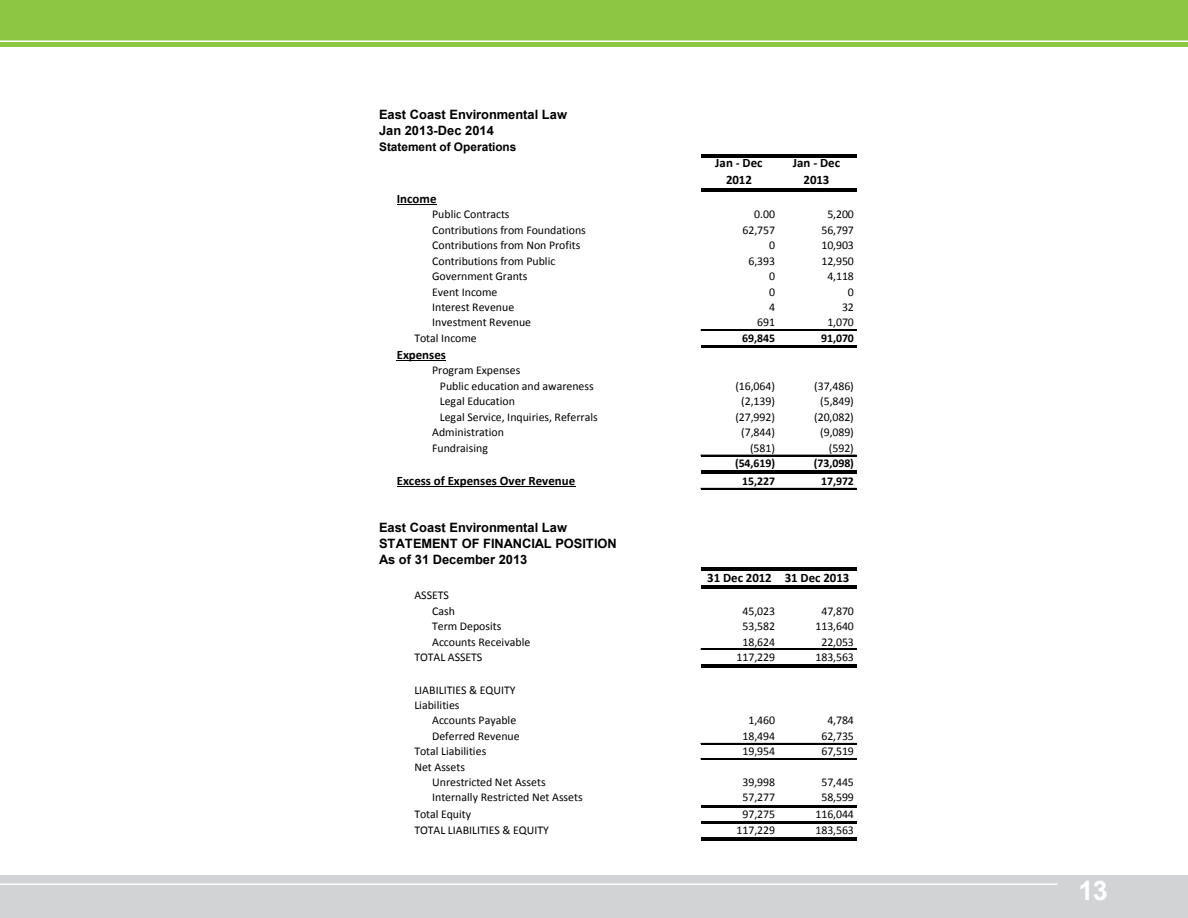
<style>
.page{position:relative;width:1188px;height:918px;background:#fff}
.page>*{position:absolute;margin:0;border:0;box-sizing:border-box;transform-origin:0 0}
.t1{font:700 27px "Arial";color:#fff}
.t2{font:700 12.9px/16px "Arial";letter-spacing:.005em;color:#000}
.t3{font:700 12.9px/16.8px "Calibri";color:#000;text-align:center}
.t4{font:11.85px/15.5px "Calibri";letter-spacing:-.005em;color:#000}
.t5{font:700 11.85px "Calibri";letter-spacing:-.005em;color:#000}
.t6{font:700 11.85px "Arial";color:#000}
</style>
<div class="page">
<div style="left:0;top:876px;width:1188px;height:42px;background:#d1d3d4"></div>
<hr style="left:0;top:883px;width:1058px;height:2px;background:#fff">
<div style="left:0;top:0;width:1188px;height:46px;background:#8cc642"></div>
<hr style="left:0;top:40px;width:1188px;height:2px;background:#fff">
<hr style="left:397px;top:204px;width:40px;height:1px;background:#000">
<hr style="left:397px;top:360px;width:49px;height:1px;background:#000">
<hr style="left:397px;top:486px;width:178px;height:1px;background:#000">
<hr style="left:701px;top:154px;width:155px;height:3px;background:#000">
<hr style="left:701px;top:188px;width:155px;height:3px;background:#000">
<hr style="left:701px;top:330px;width:155px;height:1px;background:#000">
<hr style="left:701px;top:345px;width:155px;height:3px;background:#000">
<hr style="left:701px;top:455px;width:155px;height:1px;background:#000">
<hr style="left:701px;top:470px;width:155px;height:1px;background:#000">
<hr style="left:701px;top:472px;width:155px;height:1px;background:#000">
<hr style="left:701px;top:488px;width:155px;height:1px;background:#000">
<hr style="left:701px;top:568px;width:155px;height:3px;background:#000">
<hr style="left:701px;top:585px;width:155px;height:3px;background:#000">
<hr style="left:701px;top:649px;width:155px;height:1px;background:#000">
<hr style="left:701px;top:664px;width:155px;height:1px;background:#000">
<hr style="left:701px;top:666px;width:155px;height:1px;background:#000">
<hr style="left:701px;top:743px;width:155px;height:1px;background:#000">
<hr style="left:701px;top:759px;width:155px;height:1px;background:#000">
<hr style="left:701px;top:805px;width:155px;height:2px;background:#000">
<hr style="left:701px;top:822px;width:155px;height:2px;background:#000">
<hr style="left:701px;top:837px;width:155px;height:1px;background:#000">
<hr style="left:701px;top:839px;width:155px;height:1px;background:#000">
<p class="t2" style="left:379px;top:106px;width:190px">East Coast Environmental Law<br>Jan 2013-Dec 2014</p>
<p class="t6" style="left:379px;top:139px;width:139px">Statement of Operations</p>
<p class="t3" style="left:715px;top:154px;width:49px">Jan - Dec<br>2012</p>
<p class="t3" style="left:793px;top:154px;width:49px">Jan - Dec<br>2013</p>
<p class="t3" style="left:397px;top:190px;width:41px">Income</p>
<p class="t4" style="left:432px;top:206px;width:79px">Public Contracts</p>
<p class="t4" style="left:754px;top:206px;width:22px">0.00</p>
<p class="t4" style="left:827px;top:206px;width:28px">5,200</p>
<p class="t4" style="left:432px;top:222px;width:155px">Contributions from Foundations</p>
<p class="t4" style="left:743px;top:222px;width:34px">62,757</p>
<p class="t4" style="left:821px;top:222px;width:34px">56,797</p>
<p class="t4" style="left:432px;top:237px;width:150px">Contributions from Non Profits</p>
<p class="t4" style="left:769px;top:237px;width:8px">0</p>
<p class="t4" style="left:821px;top:237px;width:34px">10,903</p>
<p class="t4" style="left:432px;top:253px;width:125px">Contributions from Public</p>
<p class="t4" style="left:749px;top:253px;width:28px">6,393</p>
<p class="t4" style="left:821px;top:253px;width:34px">12,950</p>
<p class="t4" style="left:432px;top:268px;width:97px">Government Grants</p>
<p class="t4" style="left:769px;top:268px;width:8px">0</p>
<p class="t4" style="left:827px;top:268px;width:28px">4,118</p>
<p class="t4" style="left:432px;top:284px;width:67px">Event Income</p>
<p class="t4" style="left:769px;top:284px;width:8px">0</p>
<p class="t4" style="left:848px;top:284px;width:8px">0</p>
<p class="t4" style="left:432px;top:299px;width:84px">Interest Revenue</p>
<p class="t4" style="left:769px;top:299px;width:8px">4</p>
<p class="t4" style="left:842px;top:299px;width:13px">32</p>
<p class="t4" style="left:432px;top:314px;width:101px">Investment Revenue</p>
<p class="t4" style="left:757px;top:314px;width:19px">691</p>
<p class="t4" style="left:827px;top:314px;width:28px">1,070</p>
<p class="t4" style="left:414px;top:330px;width:64px">Total Income</p>
<p class="t5" style="left:742px;top:329px;width:34px">69,845</p>
<p class="t5" style="left:821px;top:329px;width:34px">91,070</p>
<p class="t3" style="left:397px;top:346px;width:51px">Expenses</p>
<p class="t4" style="left:440px;top:362px;width:155px;text-indent:-8px">Program Expenses<br>Public education and awareness</p>
<p class="t4" style="left:735px;top:378px;width:41px">(16,064)</p>
<p class="t4" style="left:814px;top:378px;width:41px">(37,486)</p>
<p class="t4" style="left:440px;top:393px;width:77px">Legal Education</p>
<p class="t4" style="left:741px;top:393px;width:35px">(2,139)</p>
<p class="t4" style="left:820px;top:393px;width:35px">(5,849)</p>
<p class="t4" style="left:440px;top:409px;width:160px">Legal Service, Inquiries, Referrals</p>
<p class="t4" style="left:735px;top:409px;width:41px">(27,992)</p>
<p class="t4" style="left:814px;top:409px;width:41px">(20,082)</p>
<p class="t4" style="left:432px;top:424px;width:73px">Administration</p>
<p class="t4" style="left:741px;top:424px;width:35px">(7,844)</p>
<p class="t4" style="left:820px;top:424px;width:35px">(9,089)</p>
<p class="t4" style="left:432px;top:440px;width:57px">Fundraising</p>
<p class="t4" style="left:750px;top:440px;width:26px">(581)</p>
<p class="t4" style="left:829px;top:440px;width:26px">(592)</p>
<p class="t5" style="left:735px;top:455px;width:42px">(54,619)</p>
<p class="t5" style="left:814px;top:455px;width:42px">(73,098)</p>
<p class="t3" style="left:397px;top:472px;width:180px">Excess of Expenses Over Revenue</p>
<p class="t5" style="left:742px;top:473px;width:34px">15,227</p>
<p class="t5" style="left:821px;top:473px;width:34px">17,972</p>
<p class="t2" style="left:379px;top:520px;width:239px">East Coast Environmental Law<br>STATEMENT OF FINANCIAL POSITION<br>As of 31 December 2013</p>
<p class="t3" style="left:707px;top:569px;width:144px">31 Dec 2012 31 Dec 2013</p>
<p class="t4" style="left:432px;top:587px;width:24px;text-indent:-18px">ASSETS<br>Cash</p>
<p class="t4" style="left:743px;top:603px;width:34px">45,023</p>
<p class="t4" style="left:821px;top:603px;width:34px">47,870</p>
<p class="t4" style="left:432px;top:618px;width:71px">Term Deposits</p>
<p class="t4" style="left:743px;top:618px;width:34px">53,582</p>
<p class="t4" style="left:815px;top:618px;width:40px">113,640</p>
<p class="t4" style="left:432px;top:634px;width:100px">Accounts Receivable</p>
<p class="t4" style="left:743px;top:634px;width:34px">18,624</p>
<p class="t4" style="left:821px;top:634px;width:34px">22,053</p>
<p class="t4" style="left:414px;top:649px;width:69px">TOTAL ASSETS</p>
<p class="t4" style="left:737px;top:649px;width:40px">117,229</p>
<p class="t4" style="left:815px;top:649px;width:40px">183,563</p>
<p class="t4" style="left:414px;top:682px;width:103px">LIABILITIES &amp; EQUITY<br>Liabilities</p>
<p class="t4" style="left:432px;top:712px;width:86px">Accounts Payable</p>
<p class="t4" style="left:749px;top:712px;width:28px">1,460</p>
<p class="t4" style="left:827px;top:712px;width:28px">4,784</p>
<p class="t4" style="left:432px;top:728px;width:89px">Deferred Revenue</p>
<p class="t4" style="left:743px;top:728px;width:34px">18,494</p>
<p class="t4" style="left:821px;top:728px;width:34px">62,735</p>
<p class="t4" style="left:414px;top:743px;width:73px">Total Liabilities</p>
<p class="t4" style="left:743px;top:743px;width:34px">19,954</p>
<p class="t4" style="left:821px;top:743px;width:34px">67,519</p>
<p class="t4" style="left:432px;top:759px;width:115px;text-indent:-18px">Net Assets<br>Unrestricted Net Assets</p>
<p class="t4" style="left:743px;top:774px;width:34px">39,998</p>
<p class="t4" style="left:821px;top:774px;width:34px">57,445</p>
<p class="t4" style="left:432px;top:789px;width:152px">Internally Restricted Net Assets</p>
<p class="t4" style="left:743px;top:789px;width:34px">57,277</p>
<p class="t4" style="left:821px;top:789px;width:34px">58,599</p>
<p class="t4" style="left:414px;top:806px;width:58px">Total Equity</p>
<p class="t4" style="left:743px;top:806px;width:34px">97,275</p>
<p class="t4" style="left:815px;top:806px;width:40px">116,044</p>
<p class="t4" style="left:414px;top:822px;width:136px">TOTAL LIABILITIES &amp; EQUITY</p>
<p class="t4" style="left:737px;top:822px;width:40px">117,229</p>
<p class="t4" style="left:815px;top:822px;width:40px">183,563</p>
<h1 class="t1" style="left:1078px;top:873px;width:31px">13</h1>
<h1 class="t1" style="left:1096px;top:879px;width:29px">11</h1>
</div>
